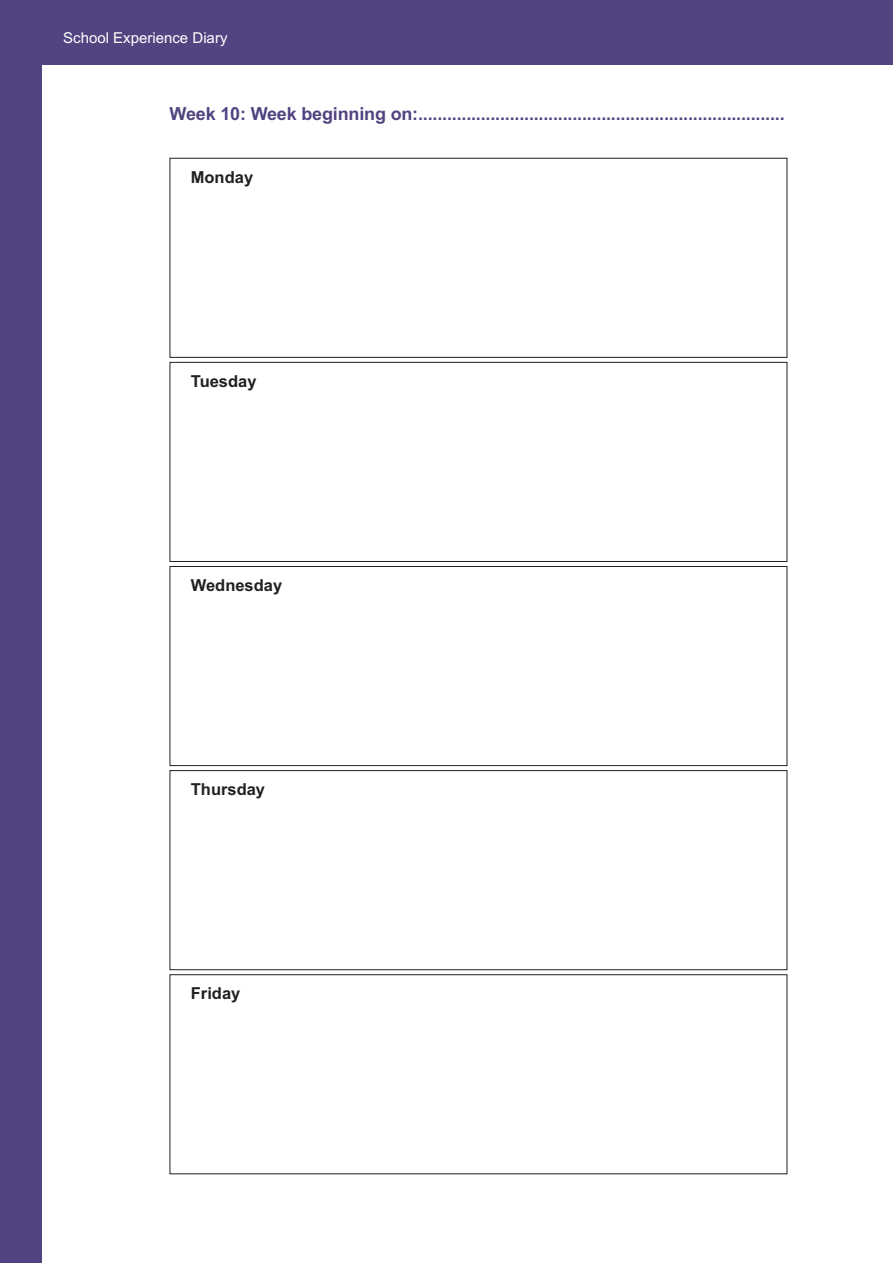
<style>
.page{position:relative;width:893px;height:1263px;background:#fff}
.page>*{position:absolute;margin:0;border:0;box-sizing:border-box;transform-origin:0 0}
.t1{font:700 18px "Arial";letter-spacing:-.01em;color:#514481}
.t2{font:700 16.5px "Arial";color:#231f20}
.t3{font:15px "Arial";color:#fff}
</style>
<div class="page">
<div style="left:0;top:0;width:42px;height:1263px;background:#514481"></div>
<div style="left:0;top:0;width:892px;height:64px;background:#514481"></div>
<div style="left:170px;top:566px;width:617px;height:200px;border:1px solid #231f20"></div>
<div style="left:170px;top:770px;width:617px;height:200px;border:1px solid #231f20"></div>
<div style="left:170px;top:974px;width:617px;height:200px;border:1px solid #231f20"></div>
<div style="left:170px;top:362px;width:617px;height:200px;border:1px solid #231f20"></div>
<div style="left:170px;top:158px;width:617px;height:200px;border:1px solid #231f20"></div>
<p class="t3" style="left:63px;top:29px;width:166px">School Experience Diary</p>
<p class="t1" style="left:170px;top:103px;width:617px">Week 10: Week beginning on:............................................................................</p>
<p class="t2" style="left:191px;top:167px;width:64px">Monday</p>
<p class="t2" style="left:191px;top:371px;width:67px">Tuesday</p>
<p class="t2" style="left:191px;top:575px;width:93px">Wednesday</p>
<p class="t2" style="left:191px;top:780px;width:76px">Thursday</p>
<p class="t2" style="left:191px;top:984px;width:51px">Friday</p>
</div>
